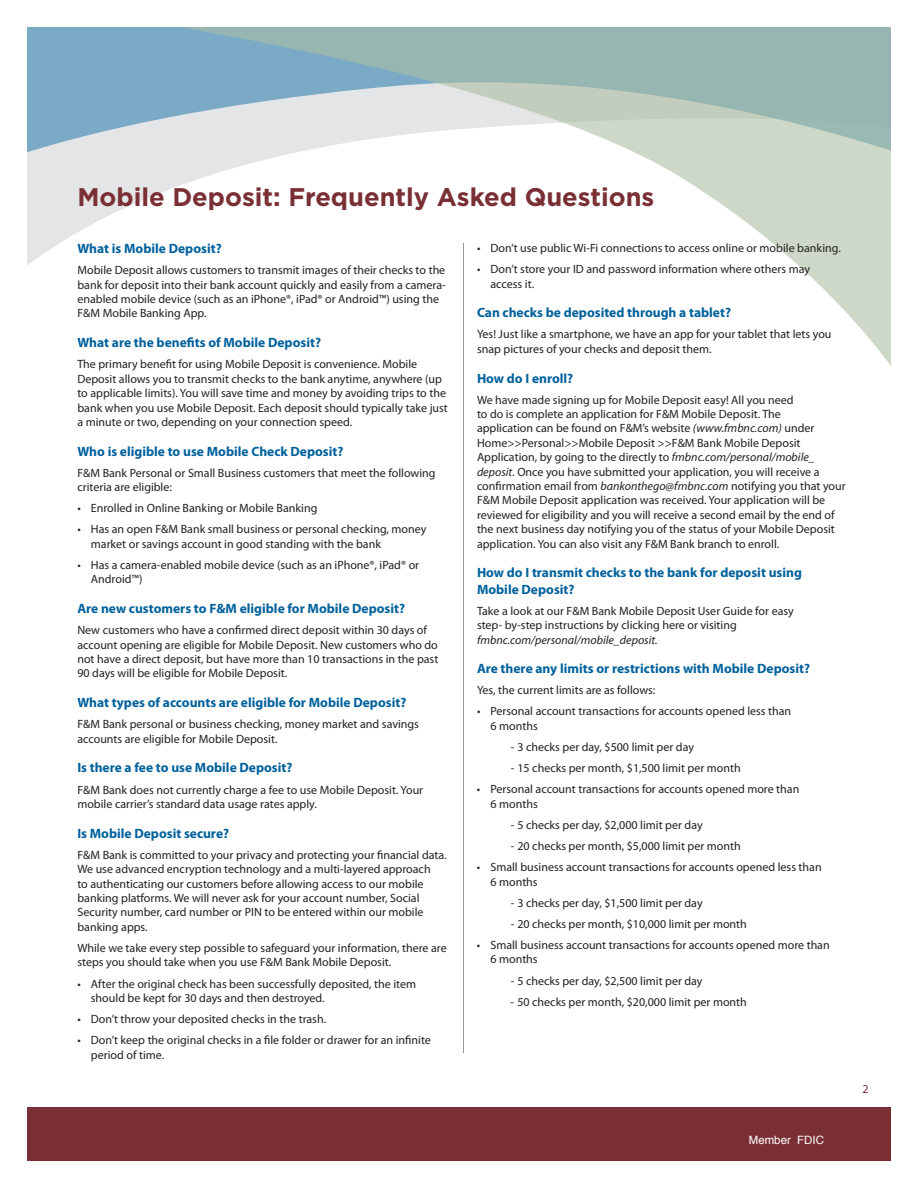
<style>
.page{position:relative;width:918px;height:1188px;background:#fff}
.page>*{position:absolute;margin:0;border:0;box-sizing:border-box;transform-origin:0 0}
.t1{font:700 25.5px "Gotham";color:#7a2f34}
.t2{font:700 13.5px/16.2px "Myriad Pro";color:#01619c}
.t3{font:12px/14.4px "Myriad Pro";color:#231f20}
.t4{font:italic 12px "Myriad Pro";color:#231f20}
.t5{font:12px "Myriad Pro";color:#7a2f34}
.t6{font:11.55px "Helvetica";color:#fff}
.s1{font-style:italic}
</style>
<div class="page">
<svg style="left:27px;top:27px;width:864px;height:339px"></svg>
<div style="left:27px;top:1107px;width:864px;height:54px;background:#7a2f34"></div>
<hr style="left:463px;top:243px;width:1px;height:810px;background:#939598">
<h1 class="t1" style="left:77px;top:183px;width:578px">Mobile Deposit: Frequently Asked Questions</h1>
<p class="t2" style="left:77px;top:240px;width:146px">What is Mobile Deposit?</p>
<p class="t3" style="left:77px;top:263px;width:370px">Mobile Deposit allows customers to transmit images of their checks to the bank for deposit into their bank account quickly and easily from a camera&shy;enabled mobile device (such as an iPhone®, iPad® or Android™) using the F&amp;M Mobile Banking App.</p>
<p class="t2" style="left:77px;top:334px;width:245px">What are the benefits of Mobile Deposit?</p>
<p class="t3" style="left:77px;top:357px;width:372px">The primary benefit for using Mobile Deposit is convenience. Mobile Deposit allows you to transmit checks to the bank anytime, anywhere (up to applicable limits). You will save time and money by avoiding trips to the bank when you use Mobile Deposit. Each deposit should typically take just a minute or two, depending on your connection speed.</p>
<p class="t2" style="left:77px;top:443px;width:268px">Who is eligible to use Mobile Check Deposit?</p>
<p class="t3" style="left:77px;top:465px;width:360px">F&amp;M Bank Personal or Small Business customers that meet the following criteria are eligible:</p>
<p class="t3" style="left:77px;top:501px;width:242px">• Enrolled in Online Banking or Mobile Banking</p>
<p class="t3" style="left:91px;top:522px;width:337px;text-indent:-14px">• Has an open F&amp;M Bank small business or personal checking, money market or savings account in good standing with the bank</p>
<p class="t3" style="left:91px;top:558px;width:330px;text-indent:-14px">• Has a camera-enabled mobile device (such as an iPhone®, iPad® or<br>Android™)</p>
<p class="t2" style="left:77px;top:600px;width:329px">Are new customers to F&amp;M eligible for Mobile Deposit?</p>
<p class="t3" style="left:77px;top:623px;width:362px">New customers who have a confirmed direct deposit within 30 days of account opening are eligible for Mobile Deposit. New customers who do not have a direct deposit, but have more than 10 transactions in the past 90 days will be eligible for Mobile Deposit.</p>
<p class="t2" style="left:77px;top:694px;width:330px">What types of accounts are eligible for Mobile Deposit?</p>
<p class="t3" style="left:77px;top:717px;width:343px">F&amp;M Bank personal or business checking, money market and savings accounts are eligible for Mobile Deposit.</p>
<p class="t2" style="left:77px;top:759px;width:217px">Is there a fee to use Mobile Deposit?</p>
<p class="t3" style="left:77px;top:782px;width:347px">F&amp;M Bank does not currently charge a fee to use Mobile Deposit. Your mobile carrier’s standard data usage rates apply.</p>
<p class="t2" style="left:77px;top:825px;width:153px">Is Mobile Deposit secure?</p>
<p class="t3" style="left:77px;top:847px;width:371px">F&amp;M Bank is committed to your privacy and protecting your financial data.<br>We use advanced encryption technology and a multi-layered approach<br>to authenticating our customers before allowing access to our mobile banking platforms. We will never ask for your account number, Social Security number, card number or PIN to be entered within our mobile banking apps.</p>
<p class="t3" style="left:77px;top:941px;width:371px">While we take every step possible to safeguard your information, there are steps you should take when you use F&amp;M Bank Mobile Deposit.</p>
<p class="t3" style="left:91px;top:976px;width:327px;text-indent:-14px">• After the original check has been successfully deposited, the item should be kept for 30 days and then destroyed.</p>
<p class="t3" style="left:77px;top:1012px;width:250px">• Don’t throw your deposited checks in the trash.</p>
<p class="t3" style="left:91px;top:1033px;width:342px;text-indent:-14px">• Don’t keep the original checks in a file folder or drawer for an infinite period of time.</p>
<p class="t3" style="left:477px;top:241px;width:365px">• Don’t use public Wi-Fi connections to access online or mobile banking.</p>
<p class="t3" style="left:490px;top:262px;width:321px;text-indent:-14px">• Don’t store your ID and password information where others may access it.</p>
<p class="t2" style="left:477px;top:304px;width:256px">Can checks be deposited through a tablet?</p>
<p class="t3" style="left:477px;top:327px;width:356px">Yes! Just like a smartphone, we have an app for your tablet that lets you snap pictures of your checks and deposit them.</p>
<p class="t2" style="left:477px;top:369px;width:98px">How do I enroll?</p>
<p class="t3" style="left:477px;top:392px;width:370px">We have made signing up for Mobile Deposit easy! All you need<br>to do is complete an application for F&amp;M Mobile Deposit. The<br>application can be found on F&amp;M’s website <span class="s1">(www.fmbnc.com)</span> under Home&gt;&gt;Personal&gt;&gt;Mobile Deposit &gt;&gt;F&amp;M Bank Mobile Deposit Application, by going to the directly to <span class="s1">fmbnc.com/personal/mobile_ deposit</span>. Once you have submitted your application, you will receive a confirmation email from <span class="s1">bankonthego@fmbnc.com</span> notifying you that your F&amp;M Mobile Deposit application was received. Your application will be reviewed for eligibility and you will receive a second email by the end of the next business day notifying you of the status of your Mobile Deposit application. You can also visit any F&amp;M Bank branch to enroll.</p>
<p class="t2" style="left:477px;top:564px;width:326px">How do I transmit checks to the bank for deposit using<br>Mobile Deposit?</p>
<p class="t3" style="left:477px;top:603px;width:318px">Take a look at our F&amp;M Bank Mobile Deposit User Guide for easy step- by-step instructions by clicking here or visiting</p>
<p class="t4" style="left:477px;top:632px;width:182px">fmbnc.com/personal/mobile_deposit.</p>
<p class="t2" style="left:477px;top:660px;width:335px">Are there any limits or restrictions with Mobile Deposit?</p>
<p class="t3" style="left:477px;top:683px;width:180px">Yes, the current limits are as follows:</p>
<p class="t3" style="left:490px;top:704px;width:302px;text-indent:-14px">• Personal account transactions for accounts opened less than<br>6 months</p>
<p class="t3" style="left:511px;top:740px;width:185px">- 3 checks per day, $500 limit per day</p>
<p class="t3" style="left:511px;top:761px;width:232px">- 15 checks per month, $1,500 limit per month</p>
<p class="t3" style="left:490px;top:782px;width:310px;text-indent:-14px">• Personal account transactions for accounts opened more than<br>6 months</p>
<p class="t3" style="left:511px;top:817px;width:193px">- 5 checks per day, $2,000 limit per day</p>
<p class="t3" style="left:511px;top:839px;width:232px">- 20 checks per month, $5,000 limit per month</p>
<p class="t3" style="left:490px;top:860px;width:333px;text-indent:-14px">• Small business account transactions for accounts opened less than<br>6 months</p>
<p class="t3" style="left:511px;top:895px;width:193px">- 3 checks per day, $1,500 limit per day</p>
<p class="t3" style="left:511px;top:916px;width:238px">- 20 checks per month, $10,000 limit per month</p>
<p class="t3" style="left:490px;top:938px;width:341px;text-indent:-14px">• Small business account transactions for accounts opened more than<br>6 months</p>
<p class="t3" style="left:511px;top:973px;width:193px">- 5 checks per day, $2,500 limit per day</p>
<p class="t3" style="left:511px;top:994px;width:238px">- 50 checks per month, $20,000 limit per month</p>
<p class="t6" style="left:749px;top:1131px;width:77px">Member FDIC</p>
<p class="t5" style="left:862px;top:1082px;width:8px">2</p>
</div>
